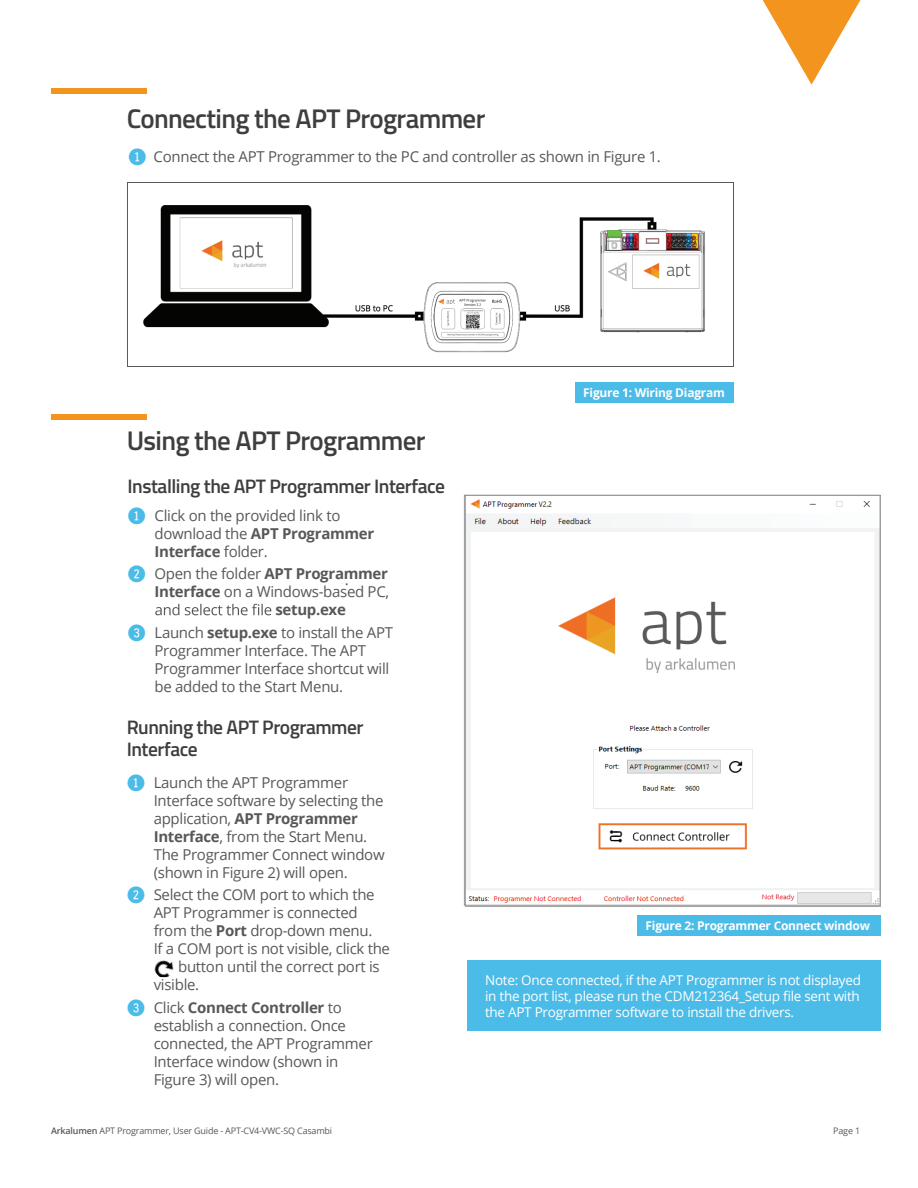
<style>
.page{position:relative;width:918px;height:1188px;background:#fff}
.page>*{position:absolute;margin:0;border:0;box-sizing:border-box;transform-origin:0 0}
.t1{font:600 27px "Titillium Web";letter-spacing:-.025em;color:#3e3e3f}
.t2{font:600 19.5px/22.5px "Titillium Web";letter-spacing:-.025em;color:#3e3e3f}
.t3{font:15px/18px "Open Sans";letter-spacing:-.02em;color:#57585a}
.t4{font:700 15px "Open Sans";letter-spacing:-.02em;color:#57585a}
.t5{font:13.5px/16.2px "Open Sans";letter-spacing:-.02em;color:#fff;text-align:justify}
.t6{font:700 12px "Open Sans";letter-spacing:-.02em;color:#fff}
.t7{font:9px "Open Sans";letter-spacing:-.02em;color:#57585a}
.s1{font-family:"Fyra Numeric Circle Closed";font-size:22.5px;color:#4bbbe8}
.s2{font-weight:700}
.s3{font-weight:600}
</style>
<div class="page">
<svg style="left:763px;top:0;width:97px;height:85px"></svg>
<div style="left:52px;top:88px;width:95px;height:5px;background:#f3941e"></div>
<div style="left:52px;top:414px;width:95px;height:5px;background:#f3941e"></div>
<img style="left:465px;top:499px;width:415px;height:407px">
<div style="left:637px;top:916px;width:243px;height:20px;background:#4bbbe8"></div>
<svg style="left:155px;top:604px;width:116px;height:11px"></svg>
<img style="left:154px;top:960px;width:20px;height:17px">
<div style="left:575px;top:383px;width:158px;height:20px;background:#4bbbe8"></div>
<div style="left:467px;top:961px;width:413px;height:70px;background:#4bbbe8"></div>
<img style="left:127px;top:182px;width:607px;height:184px">
<h1 class="t1" style="left:127px;top:99px;width:360px">Connecting the APT Programmer</h1>
<p class="t3" style="left:128px;top:147px;width:534px"><span class="s1">1</span> Connect the APT Programmer to the PC and controller as shown in Figure 1.</p>
<h1 class="t1" style="left:127px;top:420px;width:300px">Using the APT Programmer</h1>
<h2 class="t2" style="left:128px;top:474px;width:319px">Installing the APT Programmer Interface</h2>
<p class="t3" style="left:155px;top:506px;width:221px;text-indent:-27px"><span class="s1">1</span> Click on the provided link to download the <span class="s2">APT Programmer<br>Interface</span> folder.</p>
<p class="t3" style="left:128px;top:564px;width:262px"><span class="s1">2</span> Open the folder <span class="s2">APT Programmer</span></p>
<p class="t3" style="left:155px;top:582px;width:236px"><span class="s2">Interface</span> on a Windows-based PC,</p>
<p class="t4" style="left:275px;top:599px;width:72px">setup.exe</p>
<p class="t3" style="left:345px;top:570px;width:5px">.</p>
<p class="t3" style="left:155px;top:623px;width:240px;text-indent:-27px"><span class="s1">3</span> Launch <span class="s2">setup.exe</span> to install the APT<br>Programmer Interface. The APT<br>Programmer Interface shortcut will be added to the Start Menu.</p>
<h2 class="t2" style="left:127px;top:714px;width:238px">Running the APT Programmer<br>Interface</h2>
<p class="t3" style="left:154px;top:773px;width:232px;text-indent:-27px"><span class="s1">1</span> Launch the APT Programmer<br>Interface software by selecting the application, <span class="s2">APT Programmer<br>Interface</span>, from the Start Menu.<br>The Programmer Connect window (shown in Figure 2) will open.</p>
<p class="t3" style="left:127px;top:885px;width:249px"><span class="s1">2</span> Select the COM port to which the</p>
<p class="t3" style="left:154px;top:903px;width:206px">APT Programmer is connected</p>
<p class="t3" style="left:154px;top:921px;width:220px">from the <span class="s2">Port</span> drop-down menu.</p>
<p class="t3" style="left:154px;top:939px;width:238px">If a COM port is not visible, click the</p>
<p class="t3" style="left:178px;top:957px;width:203px">button until the correct port is</p>
<p class="t3" style="left:154px;top:975px;width:47px">visible.</p>
<p class="t3" style="left:154px;top:998px;width:221px;text-indent:-27px"><span class="s1">3</span> Click <span class="s2">Connect Controller</span> to establish a connection. Once connected, the APT Programmer<br>Interface window (shown in<br>Figure 3) will open.</p>
<p class="t6" style="left:583px;top:384px;width:143px">Figure 1: Wiring Diagram</p>
<p class="t6" style="left:646px;top:917px;width:226px">Figure 2: Programmer Connect window</p>
<p class="t5" style="left:485px;top:972px;width:378px">Note: Once connected, if the APT Programmer is not displayed in the port list, please run the CDM212364_Setup file sent with the APT Programmer software to install the drivers.</p>
<p class="t7" style="left:51px;top:1125px;width:283px"><span class="s3">Arkalumen</span> APT Programmer, User Guide - APT-CV4-VWC-SQ Casambi</p>
<p class="t7" style="left:833px;top:1125px;width:29px">Page 1</p>
</div>
